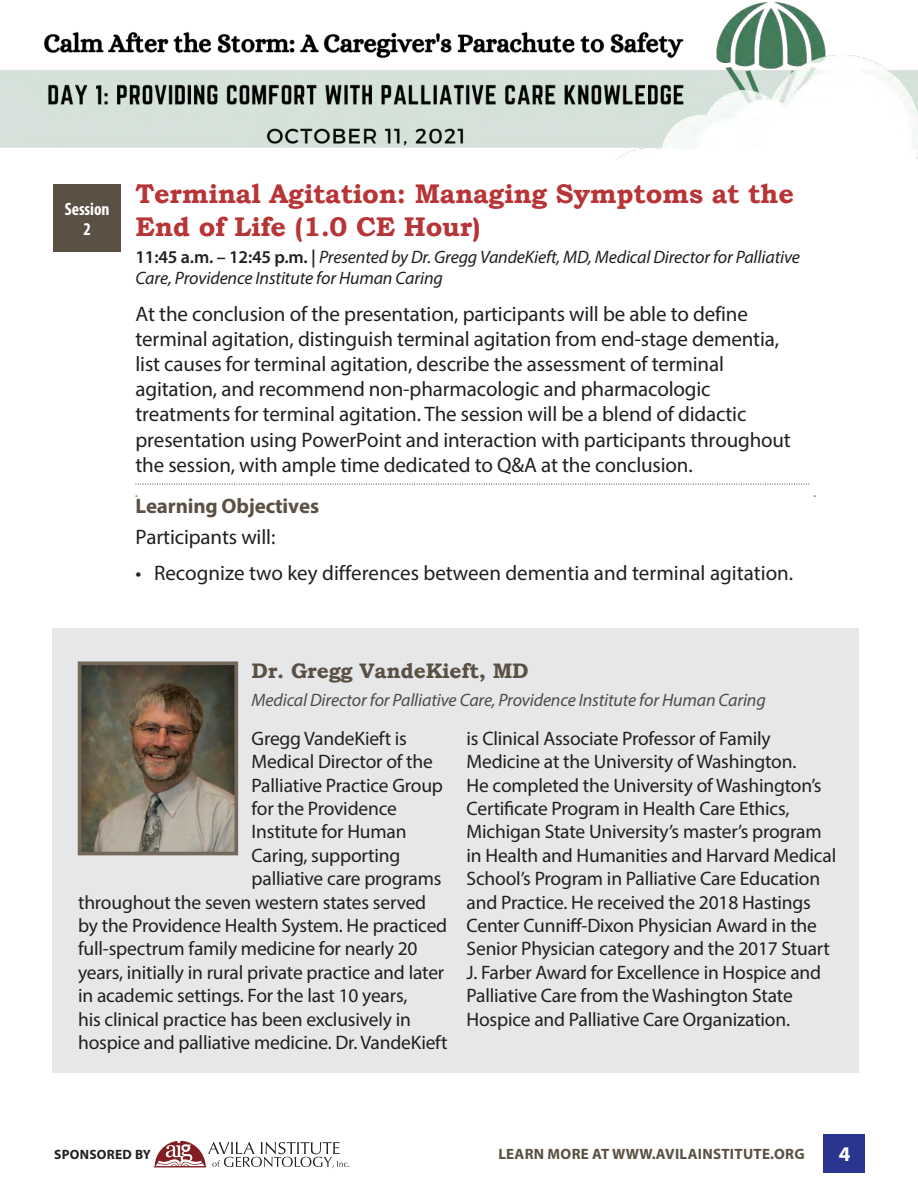
<style>
.page{position:relative;width:918px;height:1188px;background:#fff}
.page>*{position:absolute;margin:0;border:0;box-sizing:border-box;transform-origin:0 0}
.Description_Text{font:700 27px/33px "Bookman Old Style";letter-spacing:-.01em;color:#b73437}
.Description_Text-2{font:21px/25.2px "Myriad Pro";letter-spacing:-.01em;color:#231f20}
.t1{font:700 21px/30.8px "Myriad Pro";letter-spacing:-.01em;color:#5a5043}
.Speaker_Title{font:700 21px "Bookman Old Style";letter-spacing:-.01em;color:#5a5043}
.t2{font:700 21px "Myriad Pro";color:#fff}
.Speaker_Paragraphs{font:19.5px/23.4px "Myriad Pro";letter-spacing:-.01em;color:#231f20}
.Description_Text-3{font:italic 18px/21.5px "Myriad Pro";letter-spacing:-.01em;color:#231f20}
.Speaker_Title-2{font:italic 18px "Myriad Pro";letter-spacing:-.01em;color:#4b4c4d}
.Description_Text-4{font:700 condensed 18px "Myriad Pro";letter-spacing:-.005em;color:#fff}
.t3{font:700 15px "Myriad Pro";letter-spacing:.02em;color:#5a5043}
.t4{font:700 13.5px "Myriad Pro";letter-spacing:.02em;color:#231f20}
.s1{font-style:inherit}
.s2{font-weight:600;font-style:normal}
.s3{font-weight:400;color:#231f20}
</style>
<div class="page">
<img style="left:0;top:2px;width:918px;height:157px">
<svg style="left:154px;top:1141px;width:195px;height:27px"></svg>
<div style="left:824px;top:1134px;width:42px;height:39px;background:#29358f"></div>
<div style="left:53px;top:184px;width:68px;height:68px;background:#5a5043"></div>
<svg style="left:136px;top:484px;width:674px;height:1px"></svg>
<div style="left:53px;top:629px;width:806px;height:444px;background:#e6e7e9"></div>
<img style="left:83px;top:666px;width:150px;height:184px">
<div style="left:78px;top:661px;width:160px;height:194px;border:4px solid #74685c"></div>
<p class="Description_Text-4" style="left:65px;top:198px;width:46px">Session</p>
<p class="Description_Text-4" style="left:83px;top:217px;width:9px">2</p>
<p class="Description_Text" style="left:136px;top:177px;width:660px">Terminal Agitation: Managing Symptoms at the<br>End of Life (1.0 <span class="s1">CE Hour</span>)</p>
<p class="Description_Text-3" style="left:136px;top:246px;width:666px"><span class="s2">11:45 a.m. – 12:45 p.m. |</span> Presented by Dr. Gregg VandeKieft, MD, Medical Director for Palliative<br>Care, Providence Institute for Human Caring</p>
<p class="Description_Text-2" style="left:136px;top:301px;width:657px">At the conclusion of the presentation, participants will be able to define terminal agitation, distinguish terminal agitation from end-stage dementia, list causes for terminal agitation, describe the assessment of terminal agitation, and recommend non-pharmacologic and pharmacologic treatments for terminal agitation. The session will be a blend of didactic presentation using PowerPoint and interaction with participants throughout the session, with ample time dedicated to Q&amp;A at the conclusion.</p>
<p class="t1" style="left:136px;top:490px;width:185px">Learning Objectives<br><span class="s3">Participants will:</span></p>
<p class="Description_Text-2" style="left:136px;top:560px;width:659px">• Recognize two key differences between dementia and terminal agitation.</p>
<p class="Speaker_Title" style="left:252px;top:656px;width:278px">Dr. Gregg VandeKieft, MD</p>
<p class="Speaker_Title-2" style="left:252px;top:689px;width:516px">Medical Director for Palliative Care, Providence Institute for Human Caring</p>
<p class="Speaker_Paragraphs" style="left:252px;top:726px;width:157px">Gregg VandeKieft is</p>
<p class="Speaker_Paragraphs" style="left:252px;top:750px;width:183px">Medical Director of the</p>
<p class="Speaker_Paragraphs" style="left:252px;top:773px;width:193px">Palliative Practice Group</p>
<p class="Speaker_Paragraphs" style="left:252px;top:796px;width:147px">for the Providence</p>
<p class="Speaker_Paragraphs" style="left:252px;top:820px;width:156px">Institute for Human</p>
<p class="Speaker_Paragraphs" style="left:252px;top:843px;width:150px">Caring, supporting</p>
<p class="Speaker_Paragraphs" style="left:252px;top:867px;width:191px">palliative care programs</p>
<p class="Speaker_Paragraphs" style="left:78px;top:890px;width:350px">throughout the seven western states served</p>
<p class="Speaker_Paragraphs" style="left:78px;top:913px;width:371px">by the Providence Health System. He practiced</p>
<p class="Speaker_Paragraphs" style="left:78px;top:937px;width:341px">full-spectrum family medicine for nearly 20</p>
<p class="Speaker_Paragraphs" style="left:78px;top:960px;width:368px">years, initially in rural private practice and later</p>
<p class="Speaker_Paragraphs" style="left:78px;top:984px;width:331px">in academic settings. For the last 10 years,</p>
<p class="Speaker_Paragraphs" style="left:78px;top:1007px;width:334px">his clinical practice has been exclusively in</p>
<p class="Speaker_Paragraphs" style="left:78px;top:1030px;width:371px">hospice and palliative medicine. Dr. VandeKieft</p>
<p class="Speaker_Paragraphs" style="left:467px;top:726px;width:371px">is Clinical Associate Professor of Family Medicine at the University of Washington.<br>He completed the University of Washington’s Certificate Program in Health Care Ethics, Michigan State University’s master’s program in Health and Humanities and Harvard Medical School’s Program in Palliative Care Education and Practice. He received the 2018 Hastings Center Cunniff-Dixon Physician Award in the Senior Physician category and the 2017 Stuart J. Farber Award for Excellence in Hospice and Palliative Care from the Washington State Hospice and Palliative Care Organization.</p>
<p class="t4" style="left:54px;top:1145px;width:98px">SPONSORED BY</p>
<p class="t3" style="left:498px;top:1144px;width:308px">LEARN MORE AT WWW.AVILAINSTITUTE.ORG</p>
<p class="t2" style="left:839px;top:1141px;width:13px">4</p>
</div>
